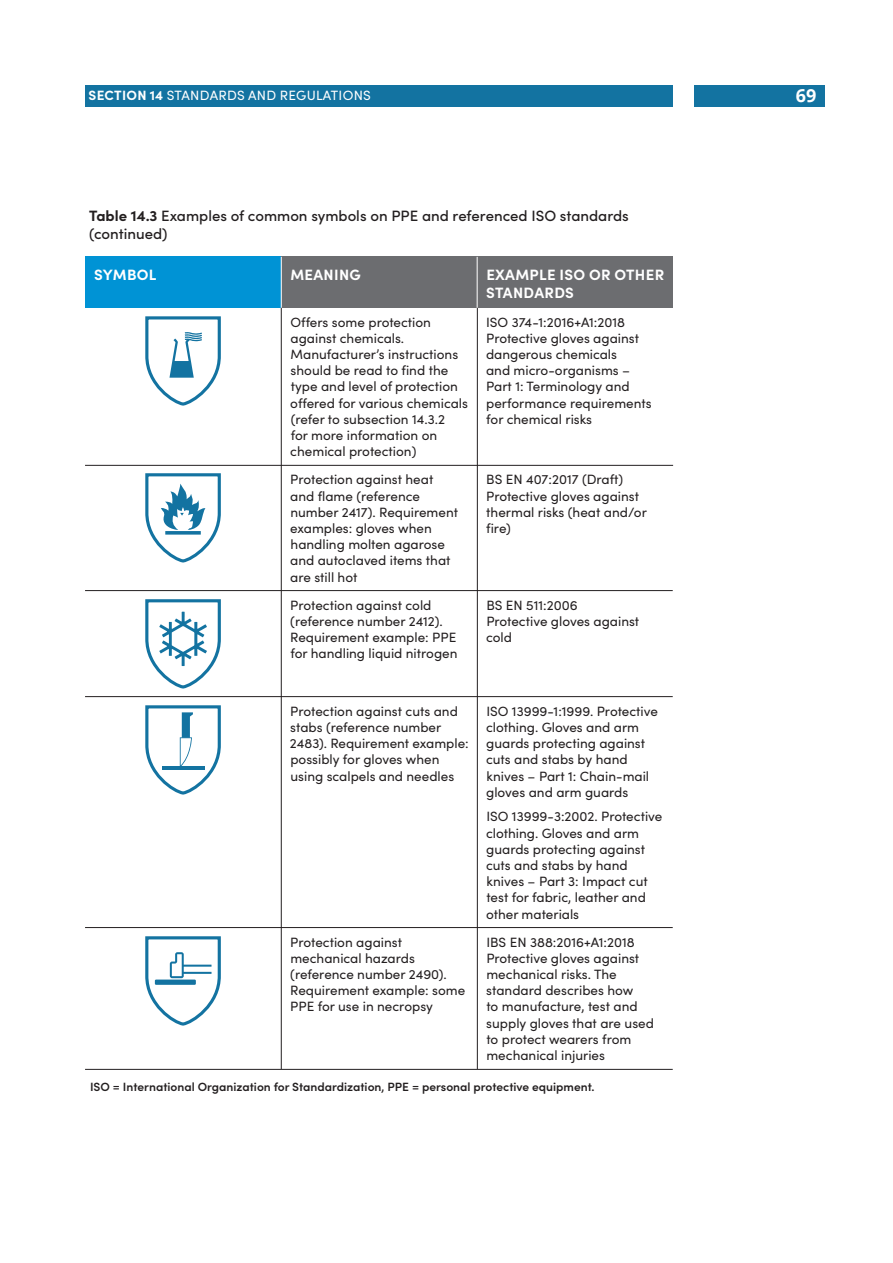
<style>
.page{position:relative;width:893px;height:1263px;background:#fff}
.page>*{position:absolute;margin:0;border:0;box-sizing:border-box;transform-origin:0 0}
.t1{font:700 18px "Open Sans";color:#fff}
.BODY{font:500 15px/18px "Sofia Pro";color:#231f20}
.BODY-2{font:700 15px/18px "Sofia Pro";letter-spacing:.02em;color:#fff}
.BODY-3{font:13.5px/16.2px "Sofia Pro";color:#231f20}
.t2{font:13.5px "Sofia Pro";letter-spacing:.02em;color:#fff}
.TABLE_FOOTER{font:600 12px "Sofia Pro";color:#231f20}
.s1{font-weight:700}
</style>
<div class="page">
<div style="left:85px;top:85px;width:588px;height:21px;background:#1373a1"></div>
<div style="left:694px;top:85px;width:131px;height:21px;background:#1373a1"></div>
<div style="left:477px;top:257px;width:196px;height:51px;background:#6c6d70"></div>
<div style="left:85px;top:257px;width:196px;height:51px;background:#0093d5"></div>
<div style="left:281px;top:257px;width:196px;height:51px;background:#6c6d70"></div>
<hr style="left:85px;top:465px;width:588px;height:1px;background:#231f20">
<hr style="left:281px;top:257px;width:1px;height:51px;background:#fff">
<hr style="left:477px;top:257px;width:1px;height:51px;background:#fff">
<hr style="left:85px;top:590px;width:588px;height:1px;background:#231f20">
<hr style="left:85px;top:696px;width:588px;height:1px;background:#231f20">
<hr style="left:85px;top:927px;width:588px;height:1px;background:#231f20">
<hr style="left:85px;top:1069px;width:588px;height:1px;background:#231f20">
<svg style="left:145px;top:316px;width:76px;height:90px"></svg>
<svg style="left:145px;top:473px;width:76px;height:90px"></svg>
<svg style="left:145px;top:599px;width:76px;height:90px"></svg>
<svg style="left:145px;top:705px;width:76px;height:90px"></svg>
<svg style="left:145px;top:936px;width:76px;height:90px"></svg>
<hr style="left:281px;top:308px;width:1px;height:761px;background:#231f20">
<hr style="left:477px;top:308px;width:1px;height:761px;background:#231f20">
<p class="t2" style="left:89px;top:86px;width:284px"><span class="s1">SECTION 14</span> STANDARDS AND REGULATIONS</p>
<h1 class="t1" style="left:796px;top:83px;width:22px">69</h1>
<p class="BODY" style="left:89px;top:206px;width:541px"><span class="s1">Table 14.3</span> Examples of common symbols on PPE and referenced ISO standards (continued)</p>
<p class="BODY-2" style="left:486px;top:265px;width:179px">EXAMPLE ISO OR OTHER<br>STANDARDS</p>
<p class="BODY-2" style="left:94px;top:265px;width:64px">SYMBOL</p>
<p class="BODY-2" style="left:290px;top:265px;width:72px">MEANING</p>
<p class="BODY-3" style="left:290px;top:313px;width:179px">Offers some protection against chemicals.<br>Manufacturer’s instructions should be read to find the type and level of protection offered for various chemicals (refer to subsection 14.3.2<br>for more information on chemical protection)</p>
<p class="BODY-3" style="left:486px;top:313px;width:167px">ISO 374-1:2016+A1:2018<br>Protective gloves against dangerous chemicals<br>and micro-organisms –<br>Part 1: Terminology and performance requirements for chemical risks</p>
<p class="BODY-3" style="left:290px;top:471px;width:169px">Protection against heat and flame (reference number 2417). Requirement examples: gloves when handling molten agarose and autoclaved items that are still hot</p>
<p class="BODY-3" style="left:486px;top:471px;width:162px">BS EN 407:2017 (Draft)<br>Protective gloves against thermal risks (heat and/or fire)</p>
<p class="BODY-3" style="left:290px;top:596px;width:169px">Protection against cold (reference number 2412).<br>Requirement example: PPE for handling liquid nitrogen</p>
<p class="BODY-3" style="left:290px;top:702px;width:180px">Protection against cuts and stabs (reference number<br>2483). Requirement example: possibly for gloves when using scalpels and needles</p>
<p class="BODY-3" style="left:290px;top:933px;width:177px">Protection against mechanical hazards (reference number 2490).<br>Requirement example: some<br>PPE for use in necropsy</p>
<p class="BODY-3" style="left:486px;top:596px;width:93px">BS EN 511:2006</p>
<p class="BODY-3" style="left:486px;top:612px;width:155px">Protective gloves against cold</p>
<p class="BODY-3" style="left:486px;top:702px;width:173px">ISO 13999-1:1999. Protective clothing. Gloves and arm guards protecting against cuts and stabs by hand knives – Part 1: Chain-mail gloves and arm guards</p>
<p class="BODY-3" style="left:486px;top:808px;width:178px">ISO 13999-3:2002. Protective clothing. Gloves and arm guards protecting against cuts and stabs by hand knives – Part 3: Impact cut test for fabric, leather and other materials</p>
<p class="BODY-3" style="left:486px;top:933px;width:169px">IBS EN 388:2016+A1:2018<br>Protective gloves against mechanical risks. The standard describes how<br>to manufacture, test and supply gloves that are used to protect wearers from mechanical injuries</p>
<p class="TABLE_FOOTER" style="left:90px;top:1078px;width:506px">ISO = International Organization for Standardization, PPE = personal protective equipment.</p>
</div>
